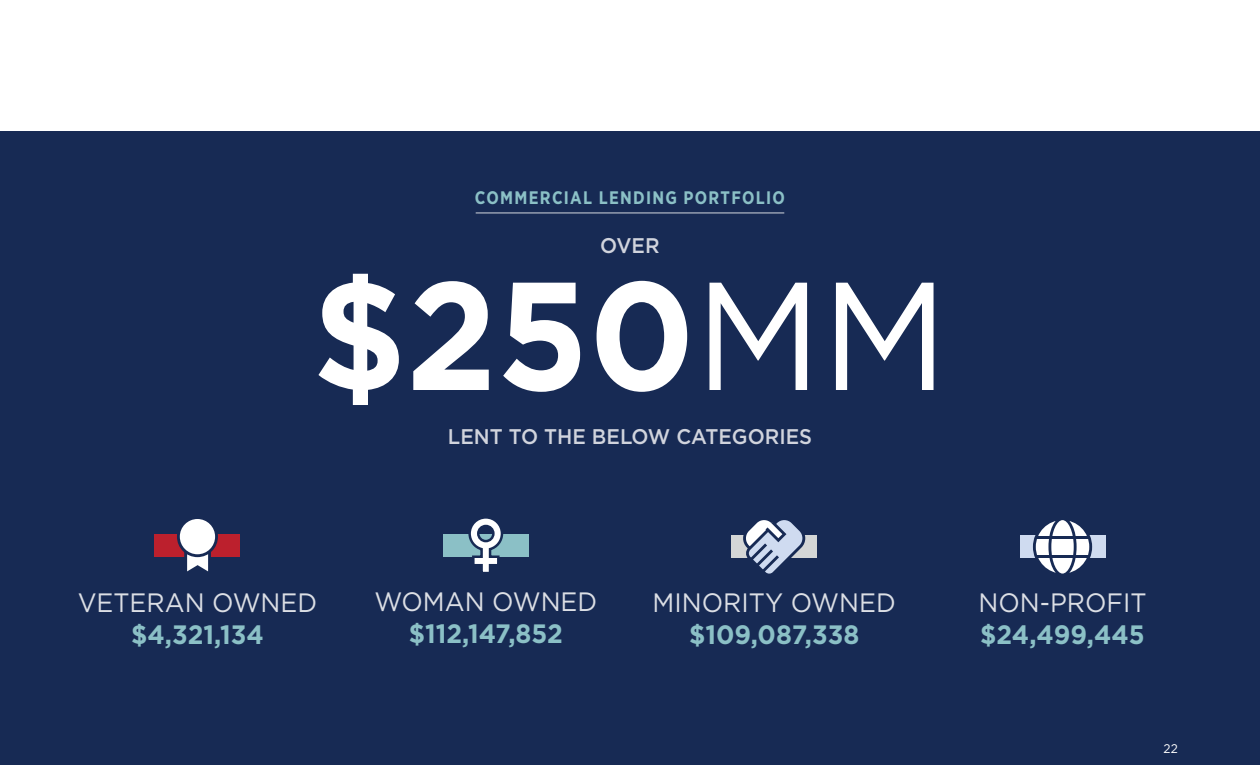
<style>
.page{position:relative;width:1260px;height:765px;background:#fff}
.page>*{position:absolute;margin:0;border:0;box-sizing:border-box;transform-origin:0 0}
.t1{font:700 153.38px "Gotham";color:#fff;scale:.95 1}
.t2{font:26.5px "Gotham";color:#dcdfe5;scale:.95 1}
.t3{font:700 26.5px "Gotham";color:#8bc0c6;scale:.95 1}
.t4{font:500 21.25px "Gotham";color:#d1d4dd;scale:.95 1}
.t5{font:700 18.12px "Gotham Narrow";letter-spacing:.075em;color:#8bc0c6;scale:.95 1}
.t6{font:12.5px "Gotham";color:#fff;scale:.95 1}
.s1{font-weight:400}
</style>
<div class="page">
<div style="left:0;top:131px;width:1260px;height:634px;background:#172a54"></div>
<hr style="left:476px;top:212px;width:308px;height:2px;background:#aeb5c3">
<div style="left:155px;top:534px;width:85px;height:23px;background:#bc202d"></div>
<svg style="left:177px;top:519px;width:41px;height:53px"></svg>
<div style="left:731px;top:535px;width:86px;height:23px;background:#d4d6d6"></div>
<svg style="left:743px;top:520px;width:62px;height:54px"></svg>
<div style="left:443px;top:534px;width:86px;height:23px;background:#8bc0c6"></div>
<svg style="left:468px;top:518px;width:36px;height:54px"></svg>
<div style="left:1020px;top:535px;width:85px;height:23px;background:#cfdbf0"></div>
<svg style="left:1033px;top:520px;width:59px;height:54px"></svg>
<hr style="left:1036px;top:536px;width:53px;height:2px;background:#172a54">
<hr style="left:1037px;top:555px;width:51px;height:3px;background:#172a54">
<p class="t5" style="left:475px;top:186px;width:328px">COMMERCIAL LENDING PORTFOLIO</p>
<p class="t4" style="left:600px;top:232px;width:64px">OVER</p>
<h1 class="t1" style="left:312px;top:234px;width:671px">$250<span class="s1">MM</span></h1>
<p class="t4" style="left:448px;top:422px;width:385px">LENT TO THE BELOW CATEGORIES</p>
<p class="t2" style="left:78px;top:585px;width:254px">VETERAN OWNED</p>
<p class="t3" style="left:131px;top:617px;width:141px">$4,321,134</p>
<p class="t2" style="left:374px;top:585px;width:236px">WOMAN OWNED</p>
<p class="t3" style="left:409px;top:616px;width:164px">$112,147,852</p>
<p class="t2" style="left:653px;top:585px;width:257px">MINORITY OWNED</p>
<p class="t3" style="left:689px;top:617px;width:181px">$109,087,338</p>
<p class="t2" style="left:978px;top:586px;width:179px">NON-PROFIT</p>
<p class="t3" style="left:980px;top:617px;width:175px">$24,499,445</p>
<p class="t6" style="left:1164px;top:741px;width:16px">22</p>
</div>
